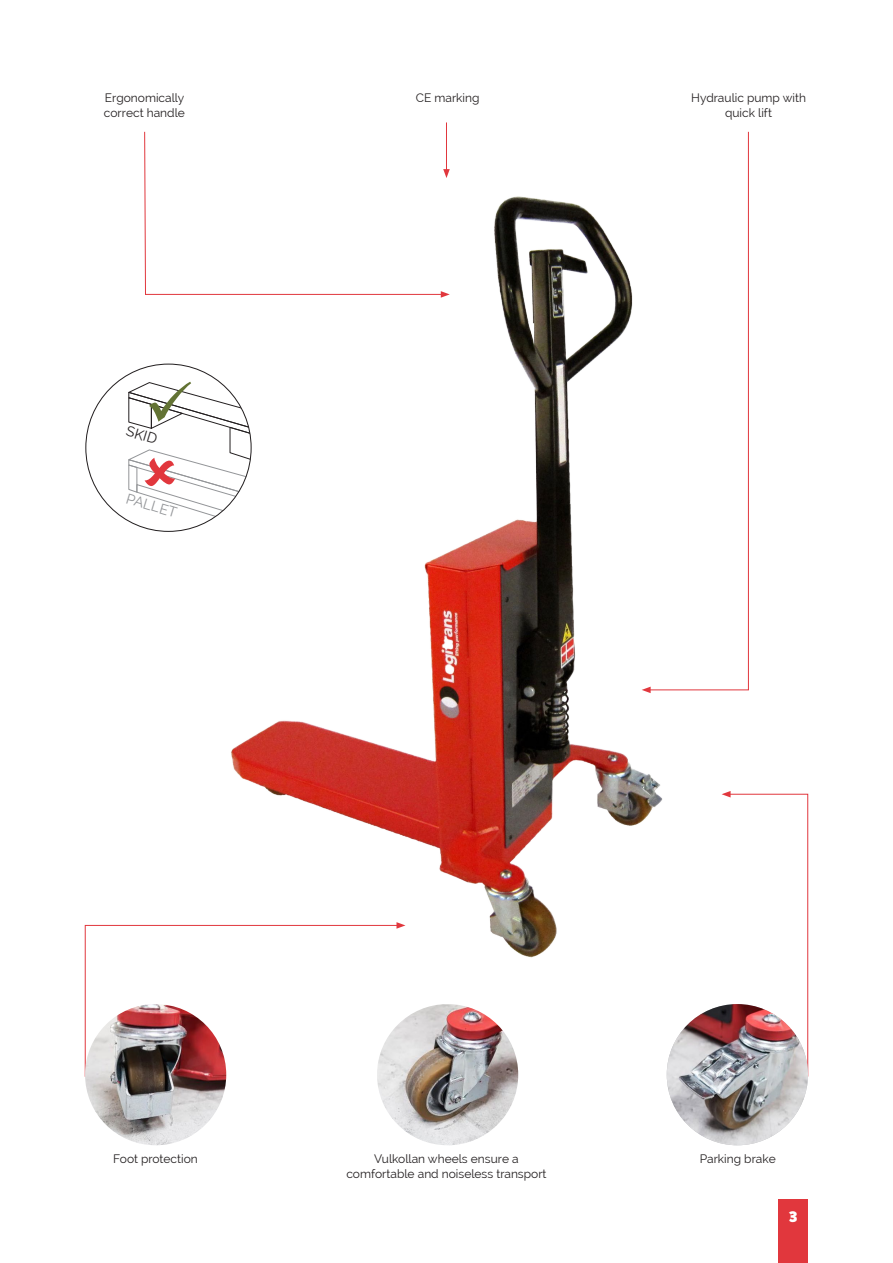
<style>
.page{position:relative;width:893px;height:1263px;background:#fff}
.page>*{position:absolute;margin:0;border:0;box-sizing:border-box;transform-origin:0 0}
.t1{font:900 15px "Raleway";color:#fff}
.t2{font:14.25px "Raleway";color:#939598}
.t3{font:14.25px "Raleway";color:#231f20}
.t4{font:12px/15px "Raleway";color:#231f20;text-align:center}
</style>
<div class="page">
<div style="left:778px;top:1199px;width:30px;height:64px;background:#e1373d"></div>
<img style="left:219px;top:196px;width:455px;height:762px">
<svg style="left:144px;top:131px;width:300px;height:164px"></svg>
<svg style="left:441px;top:291px;width:9px;height:7px"></svg>
<svg style="left:648px;top:131px;width:101px;height:559px"></svg>
<svg style="left:642px;top:687px;width:9px;height:6px"></svg>
<hr style="left:446px;top:122px;width:1px;height:50px;background:#e1373d">
<svg style="left:443px;top:169px;width:7px;height:9px"></svg>
<svg style="left:722px;top:791px;width:86px;height:275px"></svg>
<svg style="left:85px;top:925px;width:314px;height:152px"></svg>
<svg style="left:396px;top:922px;width:9px;height:7px"></svg>
<img style="left:377px;top:1004px;width:141px;height:141px;border-radius:71px">
<img style="left:667px;top:1004px;width:141px;height:141px;border-radius:71px">
<img style="left:85px;top:1004px;width:141px;height:141px;border-radius:71px">
<svg style="left:128px;top:381px;width:123px;height:150px"></svg>
<p class="t4" style="left:105px;top:90px;width:81px">Ergonomically</p>
<p class="t4" style="left:416px;top:90px;width:65px">CE marking</p>
<p class="t4" style="left:104px;top:105px;width:82px">correct handle</p>
<p class="t3" style="left:129px;top:422px;width:33px;rotate:17deg">SKID</p>
<p class="t2" style="left:129px;top:490px;width:54px;rotate:17deg">PALLET</p>
<p class="t4" style="left:691px;top:90px;width:116px">Hydraulic pump with quick lift</p>
<p class="t4" style="left:113px;top:1151px;width:86px">Foot protection</p>
<p class="t4" style="left:700px;top:1151px;width:77px">Parking brake</p>
<p class="t4" style="left:346px;top:1151px;width:202px">Vulkollan wheels ensure a comfortable and noiseless transport</p>
<p class="t1" style="left:789px;top:1208px;width:10px">3</p>
</div>
